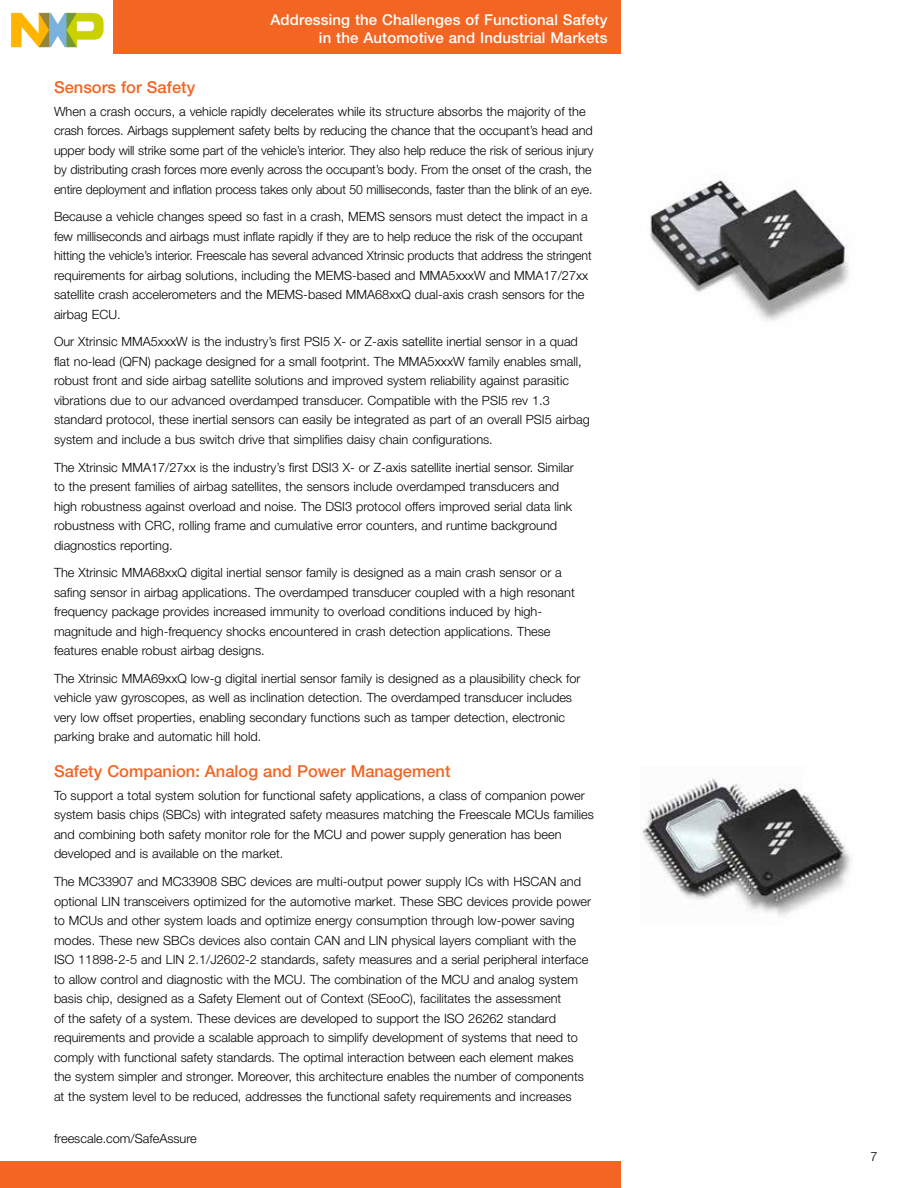
<style>
.page{position:relative;width:918px;height:1188px;background:#fff}
.page>*{position:absolute;margin:0;border:0;box-sizing:border-box;transform-origin:0 0}
.t1{font:500 16.5px "Helvetica Neue LT Pro";color:#f26522}
.t2{font:500 15px/18px "Helvetica Neue LT Pro";letter-spacing:.01em;color:#fff;text-align:right}
.t3{font:300 12.75px/19.5px "Helvetica Neue LT Pro";color:#000}
</style>
<div class="page">
<div style="left:0;top:0;width:621px;height:54px;background:#f26522"></div>
<div style="left:0;top:1161px;width:621px;height:27px;background:#f26522"></div>
<img style="left:649px;top:174px;width:200px;height:147px">
<img style="left:642px;top:778px;width:209px;height:138px">
<img style="left:0;top:0;width:112px;height:54px">
<p class="t2" style="left:270px;top:10px;width:339px">Addressing the Challenges of Functional Safety in the Automotive and Industrial Markets</p>
<p class="t1" style="left:54px;top:77px;width:143px">Sensors for Safety</p>
<p class="t3" style="left:54px;top:101px;width:541px">When a crash occurs, a vehicle rapidly decelerates while its structure absorbs the majority of the crash forces. Airbags supplement safety belts by reducing the chance that the occupant’s head and upper body will strike some part of the vehicle’s interior. They also help reduce the risk of serious injury by distributing crash forces more evenly across the occupant’s body. From the onset of the crash, the entire deployment and inflation process takes only about 50 milliseconds, faster than the blink of an eye.</p>
<p class="t3" style="left:54px;top:207px;width:539px">Because a vehicle changes speed so fast in a crash, MEMS sensors must detect the impact in a few milliseconds and airbags must inflate rapidly if they are to help reduce the risk of the occupant hitting the vehicle’s interior. Freescale has several advanced Xtrinsic products that address the stringent requirements for airbag solutions, including the MEMS-based and MMA5xxxW and MMA17/27xx satellite crash accelerometers and the MEMS-based MMA68xxQ dual-axis crash sensors for the airbag ECU.</p>
<p class="t3" style="left:54px;top:332px;width:537px">Our Xtrinsic MMA5xxxW is the industry’s first PSI5 X- or Z-axis satellite inertial sensor in a quad flat no-lead (QFN) package designed for a small footprint. The MMA5xxxW family enables small, robust front and side airbag satellite solutions and improved system reliability against parasitic vibrations due to our advanced overdamped transducer. Compatible with the PSI5 rev 1.3 standard protocol, these inertial sensors can easily be integrated as part of an overall PSI5 airbag system and include a bus switch drive that simplifies daisy chain configurations.</p>
<p class="t3" style="left:54px;top:457px;width:521px">The Xtrinsic MMA17/27xx is the industry’s first DSI3 X- or Z-axis satellite inertial sensor. Similar to the present families of airbag satellites, the sensors include overdamped transducers and high robustness against overload and noise. The DSI3 protocol offers improved serial data link robustness with CRC, rolling frame and cumulative error counters, and runtime background diagnostics reporting.</p>
<p class="t3" style="left:54px;top:563px;width:522px">The Xtrinsic MMA68xxQ digital inertial sensor family is designed as a main crash sensor or a safing sensor in airbag applications. The overdamped transducer coupled with a high resonant frequency package provides increased immunity to overload conditions induced by high&shy;magnitude and high-frequency shocks encountered in crash detection applications. These features enable robust airbag designs.</p>
<p class="t3" style="left:54px;top:668px;width:528px">The Xtrinsic MMA69xxQ low-g digital inertial sensor family is designed as a plausibility check for vehicle yaw gyroscopes, as well as inclination detection. The overdamped transducer includes very low offset properties, enabling secondary functions such as tamper detection, electronic parking brake and automatic hill hold.</p>
<p class="t1" style="left:54px;top:761px;width:398px">Safety Companion: Analog and Power Management</p>
<p class="t3" style="left:54px;top:785px;width:541px">To support a total system solution for functional safety applications, a class of companion power system basis chips (SBCs) with integrated safety measures matching the Freescale MCUs families and combining both safety monitor role for the MCU and power supply generation has been developed and is available on the market.</p>
<p class="t3" style="left:54px;top:872px;width:539px">The MC33907 and MC33908 SBC devices are multi-output power supply ICs with HSCAN and optional LIN transceivers optimized for the automotive market. These SBC devices provide power to MCUs and other system loads and optimize energy consumption through low-power saving modes. These new SBCs devices also contain CAN and LIN physical layers compliant with the ISO 11898-2-5 and LIN 2.1/J2602-2 standards, safety measures and a serial peripheral interface to allow control and diagnostic with the MCU. The combination of the MCU and analog system basis chip, designed as a Safety Element out of Context (SEooC), facilitates the assessment<br>of the safety of a system. These devices are developed to support the ISO 26262 standard requirements and provide a scalable approach to simplify development of systems that need to comply with functional safety standards. The optimal interaction between each element makes the system simpler and stronger. Moreover, this architecture enables the number of components at the system level to be reduced, addresses the functional safety requirements and increases</p>
<p class="t3" style="left:54px;top:1129px;width:144px">freescale.com/SafeAssure</p>
<p class="t3" style="left:870px;top:1146px;width:9px">7</p>
</div>
